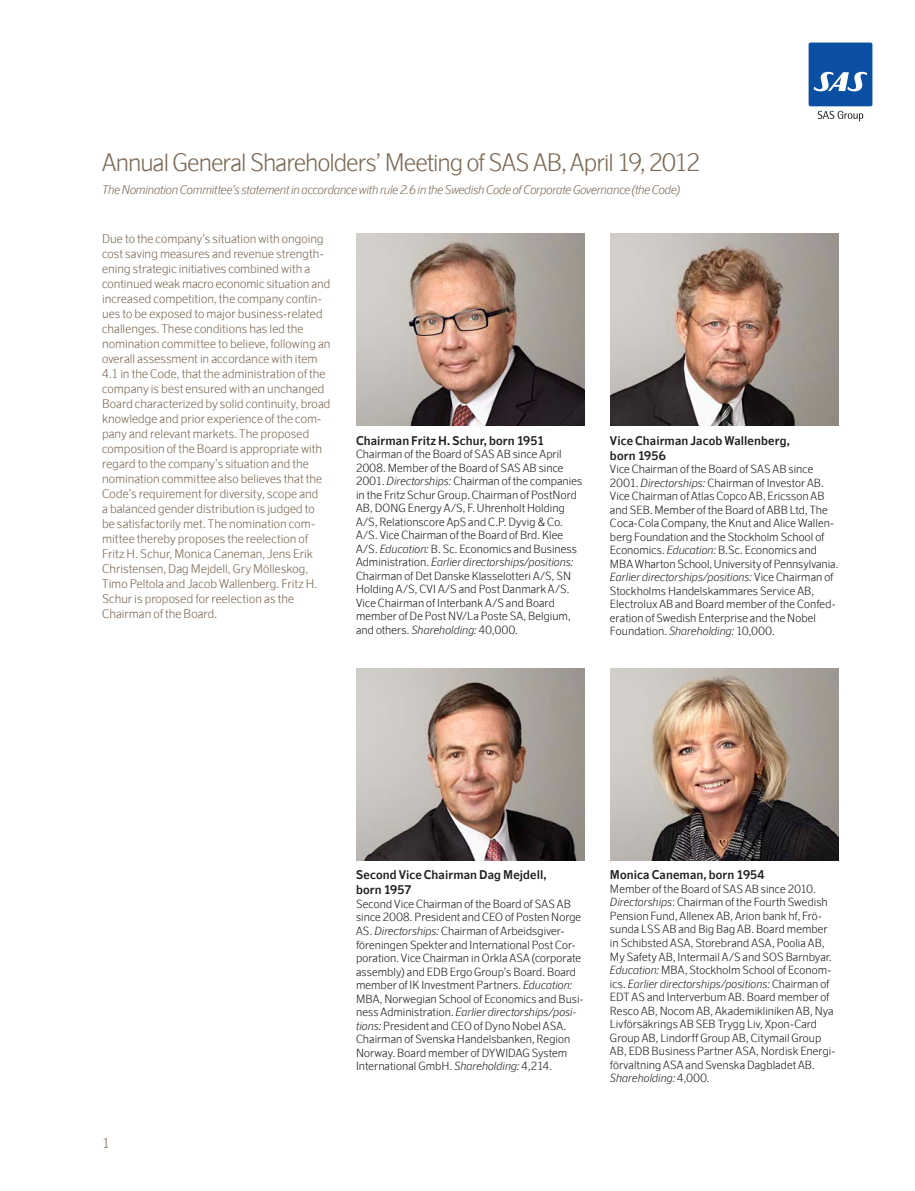
<style>
.page{position:relative;width:915px;height:1191px;background:#fff}
.page>*{position:absolute;margin:0;border:0;box-sizing:border-box;transform-origin:0 0}
._11_SAS_Rubrik2{font:300 24px "Scandinavian";letter-spacing:-.03em;color:#7c6954}
.Mellis2{font:300 13.5px "Scandinavian";color:#7c6954}
._11_SAS_Brödtext{font:300 12px/15px "Scandinavian";letter-spacing:.005em;color:#7c6954}
._11_SAS_Mellanrubrik{font:700 12px/15px "Scandinavian";letter-spacing:.01em;color:#231f20}
._11_SAS_Brödtext-2{font:italic 300 12px "Scandinavian";letter-spacing:-.015em;color:#7c6954}
._11_SAS_Brödtext-3{font:300 11.25px/13.5px "Scandinavian";letter-spacing:.005em;color:#231f20}
.s1{font-style:italic}
</style>
<div class="page">
<div style="left:808px;top:43px;width:64px;height:63px;background:#0a4fa2;border-radius:2px"></div>
<svg style="left:813px;top:72px;width:53px;height:19px"></svg>
<svg style="left:817px;top:111px;width:45px;height:10px"></svg>
<img style="left:610px;top:234px;width:228px;height:191px">
<img style="left:610px;top:668px;width:228px;height:192px">
<img style="left:356px;top:234px;width:228px;height:191px">
<img style="left:356px;top:668px;width:228px;height:192px">
<p class="_11_SAS_Rubrik2" style="left:102px;top:147px;width:599px">Annual General Shareholders’ Meeting of SAS AB, April 19, 2012</p>
<p class="_11_SAS_Brödtext-2" style="left:102px;top:183px;width:579px">The Nomination Committee’s statement in accordance with rule 2.6 in the Swedish Code of Corporate Governance (the Code)</p>
<p class="_11_SAS_Brödtext" style="left:102px;top:231px;width:230px">Due to the company’s situation with ongoing cost saving measures and revenue strength&shy;ening strategic initiatives combined with a continued weak macro economic situation and increased competition, the company contin&shy;ues to be exposed to major business-related challenges. These conditions has led the nomination committee to believe, following an overall assessment in accordance with item 4.1 in the Code, that the administration of the company is best ensured with an unchanged Board characterized by solid continuity, broad knowledge and prior experience of the com&shy;pany and relevant markets. The proposed composition of the Board is appropriate with regard to the company’s situation and the nomination committee also believes that the Code’s requirement for diversity, scope and<br>a balanced gender distribution is judged to be satisfactorily met. The nomination com&shy;mittee thereby proposes the reelection of Fritz H. Schur, Monica Caneman, Jens Erik Christensen, Dag Mejdell, Gry Mölleskog, Timo Peltola and Jacob Wallenberg. Fritz H.<br>Schur is proposed for reelection as the Chairman of the Board.</p>
<p class="_11_SAS_Mellanrubrik" style="left:356px;top:432px;width:189px">Chairman Fritz H. Schur, born 1951</p>
<p class="_11_SAS_Brödtext-3" style="left:356px;top:447px;width:228px">Chairman of the Board of SAS AB since April 2008. Member of the Board of SAS AB since 2001. <span class="s1">Directorships:</span> Chairman of the companies in the Fritz Schur Group. Chairman of PostNord AB, DONG Energy A/S, F. Uhrenholt Holding A/S, Relationscore ApS and C.P. Dyvig &amp; Co.<br>A/S. Vice Chairman of the Board of Brd. Klee A/S. <span class="s1">Education:</span> B. Sc. Economics and Business Administration. <span class="s1">Earlier directorships/positions:<br></span>Chairman of Det Danske Klasselotteri A/S, SN Holding A/S, CVI A/S and Post Danmark A/S.<br>Vice Chairman of Interbank A/S and Board member of De Post NV/La Poste SA, Belgium, and others. <span class="s1">Shareholding:</span> 40,000.</p>
<p class="_11_SAS_Mellanrubrik" style="left:609px;top:432px;width:181px">Vice Chairman Jacob Wallenberg, born 1956</p>
<p class="_11_SAS_Brödtext-3" style="left:609px;top:462px;width:230px">Vice Chairman of the Board of SAS AB since 2001. <span class="s1">Directorships:</span> Chairman of Investor AB.<br>Vice Chairman of Atlas Copco AB, Ericsson AB and SEB. Member of the Board of ABB Ltd, The Coca-Cola Company, the Knut and Alice Wallen&shy;berg Foundation and the Stockholm School of Economics. <span class="s1">Education:</span> B.Sc. Economics and MBA Wharton School, University of Pennsylvania.<br><span class="s1">Earlier directorships/positions:</span> Vice Chairman of Stockholms Handelskammares Service AB, Electrolux AB and Board member of the Confed&shy;eration of Swedish Enterprise and the Nobel Foundation. <span class="s1">Shareholding:</span> 10,000.</p>
<p class="Mellis2" style="left:102px;top:1134px;width:9px">1</p>
<p class="_11_SAS_Mellanrubrik" style="left:356px;top:867px;width:192px">Second Vice Chairman Dag Mejdell, born 1957</p>
<p class="_11_SAS_Brödtext-3" style="left:356px;top:897px;width:229px">Second Vice Chairman of the Board of SAS AB since 2008. President and CEO of Posten Norge AS. <span class="s1">Directorships:</span> Chairman of Arbeidsgiver&shy;föreningen Spekter and International Post Cor&shy;poration. Vice Chairman in Orkla ASA (corporate assembly) and EDB Ergo Group’s Board. Board member of IK Investment Partners. <span class="s1">Education:<br></span>MBA, Norwegian School of Economics and Busi&shy;ness Administration. <span class="s1">Earlier directorships/posi&shy;tions:</span> President and CEO of Dyno Nobel ASA.<br>Chairman of Svenska Handelsbanken, Region Norway. Board member of DYWIDAG System</p>
<p class="_11_SAS_Brödtext-3" style="left:356px;top:1059px;width:197px">International GmbH. <span class="s1">Shareholding:</span> 4,214.</p>
<p class="_11_SAS_Mellanrubrik" style="left:609px;top:867px;width:156px">Monica Caneman, born 1954</p>
<p class="_11_SAS_Brödtext-3" style="left:609px;top:882px;width:226px">Member of the Board of SAS AB since 2010.<br><span class="s1">Directorships</span>: Chairman of the Fourth Swedish Pension Fund, Allenex AB, Arion bank hf, Frö&shy;sunda LSS AB and Big Bag AB. Board member in Schibsted ASA, Storebrand ASA, Poolia AB, My Safety AB, Intermail A/S and SOS Barnbyar.<br><span class="s1">Education:</span> MBA, Stockholm School of Econom&shy;ics. <span class="s1">Earlier directorships/positions:</span> Chairman of EDT AS and Interverbum AB. Board member of Resco AB, Nocom AB, Akademikliniken AB, Nya Livförsäkrings AB SEB Trygg Liv, Xpon-Card Group AB, Lindorff Group AB, Citymail Group AB, EDB Business Partner ASA, Nordisk Energi&shy;förvaltning ASA and Svenska Dagbladet AB.<br><span class="s1">Shareholding:</span> 4,000.</p>
</div>
